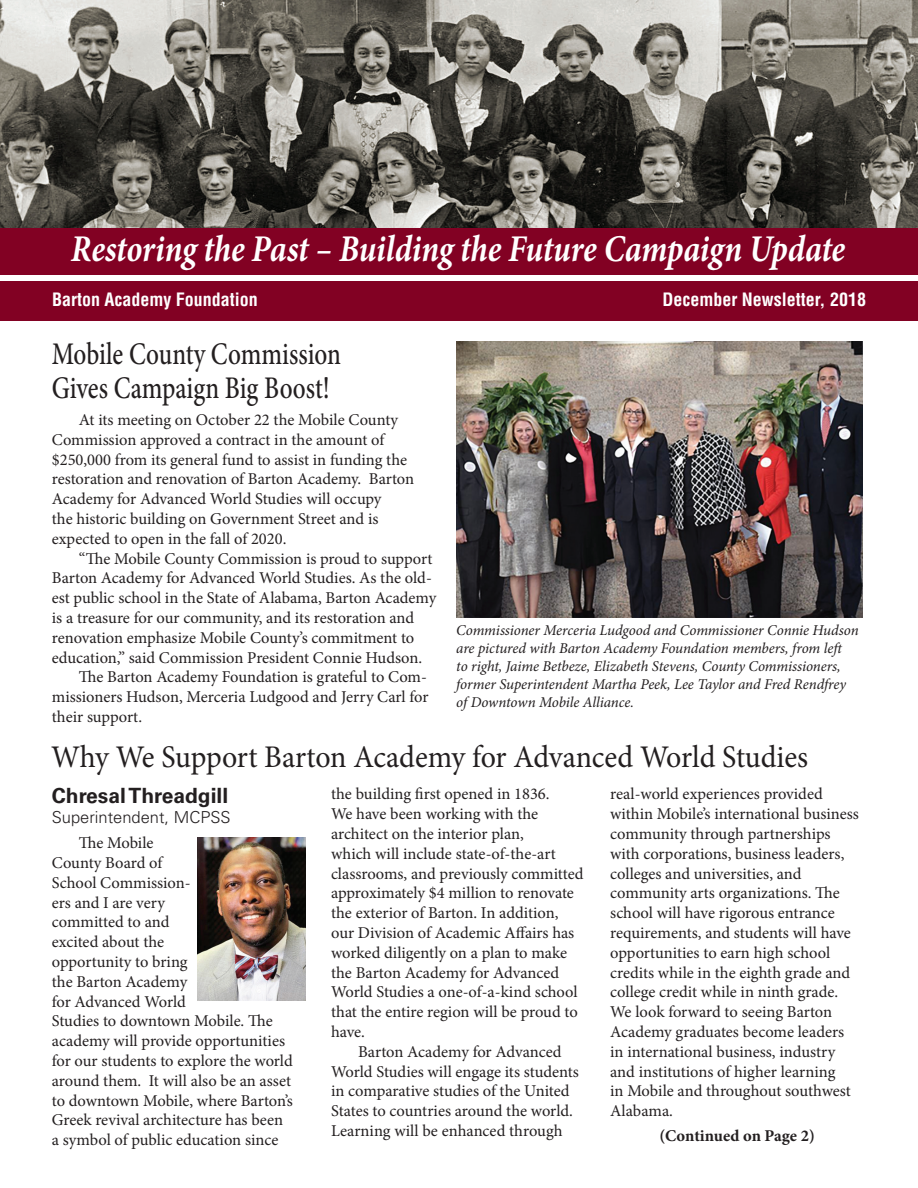
<style>
.page{position:relative;width:918px;height:1188px;background:#fff}
.page>*{position:absolute;margin:0;border:0;box-sizing:border-box;transform-origin:0 0}
.t1{font:italic 700 37.8px "Minion Pro";letter-spacing:-.005em;color:#fff;scale:.86 1}
.t2{font:31.5px "Minion Pro";letter-spacing:-.005em;color:#231f20;scale:.95 1}
.t3{font:500 31.5px "Minion Pro";color:#231f20;scale:.8 1}
.t4{font:700 21px "Univers";color:#231f20}
.t5{font:700 condensed 18px "Helvetica";color:#fff}
.t6{font:16.5px/19.8px "Minion Pro";color:#231f20}
.t7{font:300 16.5px "Univers";color:#231f20}
.t8{font:700 16.5px "Minion Pro";letter-spacing:-.005em;color:#231f20}
.t9{font:italic 15px/18px "Minion Pro";letter-spacing:-.005em;color:#231f20}
</style>
<div class="page">
<div style="left:0;top:209px;width:918px;height:111px;background:#820123"></div>
<img style="left:0;top:0;width:918px;height:227px">
<div style="left:0;top:275px;width:918px;height:5px;background:#fff"></div>
<img style="left:456px;top:341px;width:407px;height:277px">
<img style="left:198px;top:837px;width:108px;height:164px">
<p class="t1" style="left:71px;top:222px;width:902px">Restoring the Past – Building the Future Campaign Update</p>
<p class="t5" style="left:52px;top:289px;width:207px">Barton Academy Foundation</p>
<p class="t5" style="left:663px;top:289px;width:205px">December Newsletter, 2018</p>
<p class="t3" style="left:52px;top:333px;width:363px">Mobile County Commission</p>
<p class="t3" style="left:52px;top:367px;width:349px">Gives Campaign Big Boost!</p>
<p class="t6" style="left:79px;top:410px;width:321px">At its meeting on October 22 the Mobile County</p>
<p class="t6" style="left:52px;top:430px;width:364px">Commission approved a contract in the amount of $250,000 from its general fund to assist in funding the restoration and renovation of Barton Academy. Barton Academy for Advanced World Studies will occupy</p>
<p class="t6" style="left:52px;top:509px;width:328px">the historic building on Government Street and is</p>
<p class="t6" style="left:52px;top:529px;width:236px">expected to open in the fall of 2020.</p>
<p class="t6" style="left:52px;top:549px;width:386px;text-indent:27px">“The Mobile County Commission is proud to support Barton Academy for Advanced World Studies. As the old&shy;est public school in the State of Alabama, Barton Academy is a treasure for our community, and its restoration and renovation emphasize Mobile County’s commitment to education,” said Commission President Connie Hudson.</p>
<p class="t6" style="left:52px;top:667px;width:378px;text-align:justify;text-indent:27px">The Barton Academy Foundation is grateful to Com&shy;missioners Hudson, Merceria Ludgood and Jerry Carl for their support.</p>
<p class="t9" style="left:456px;top:621px;width:404px">Commissioner Merceria Ludgood and Commissioner Connie Hudson are pictured with Barton Academy Foundation members, from left to right, Jaime Betbeze, Elizabeth Stevens, County Commissioners, former Superintendent Martha Peek, Lee Taylor and Fred Rendfrey</p>
<p class="t9" style="left:456px;top:693px;width:179px">of Downtown Mobile Alliance.</p>
<p class="t2" style="left:51px;top:736px;width:798px">Why We Support Barton Academy for Advanced World Studies</p>
<p class="t4" style="left:52px;top:783px;width:178px">Chresal Threadgill</p>
<p class="t7" style="left:52px;top:807px;width:180px">Superintendent, MCPSS</p>
<p class="t6" style="left:52px;top:833px;width:243px;text-indent:27px">The Mobile<br>County Board of<br>School Commission-<br>ers and I are very<br>committed to and<br>excited about the<br>opportunity to bring<br>the Barton Academy<br>for Advanced World<br>Studies to downtown Mobile. The academy will provide opportunities for our students to explore the world around them. It will also be an asset to downtown Mobile, where Barton’s<br>Greek revival architecture has been</p>
<p class="t6" style="left:52px;top:1130px;width:228px">a symbol of public education since</p>
<p class="t6" style="left:331px;top:784px;width:220px">the building first opened in 1836.</p>
<p class="t6" style="left:331px;top:804px;width:209px">We have been working with the</p>
<p class="t6" style="left:331px;top:824px;width:194px">architect on the interior plan,</p>
<p class="t6" style="left:331px;top:844px;width:254px">which will include state-of-the-art classrooms, and previously committed approximately $4 million to renovate the exterior of Barton. In addition, our Division of Academic Affairs has worked diligently on a plan to make the Barton Academy for Advanced World Studies a one-of-a-kind school that the entire region will be proud to have.</p>
<p class="t6" style="left:331px;top:1042px;width:249px;text-indent:27px">Barton Academy for Advanced World Studies will engage its students in comparative studies of the United States to countries around the world.<br>Learning will be enhanced through</p>
<p class="t6" style="left:610px;top:784px;width:250px">real-world experiences provided within Mobile’s international business community through partnerships with corporations, business leaders, colleges and universities, and</p>
<p class="t6" style="left:610px;top:883px;width:231px">community arts organizations. The school will have rigorous entrance</p>
<p class="t6" style="left:610px;top:923px;width:242px">requirements, and students will have opportunities to earn high school credits while in the eighth grade and college credit while in ninth grade.<br>We look forward to seeing Barton Academy graduates become leaders in international business, industry and institutions of higher learning in Mobile and throughout southwest Alabama.</p>
<p class="t8" style="left:659px;top:1124px;width:157px">(Continued on Page 2)</p>
</div>
